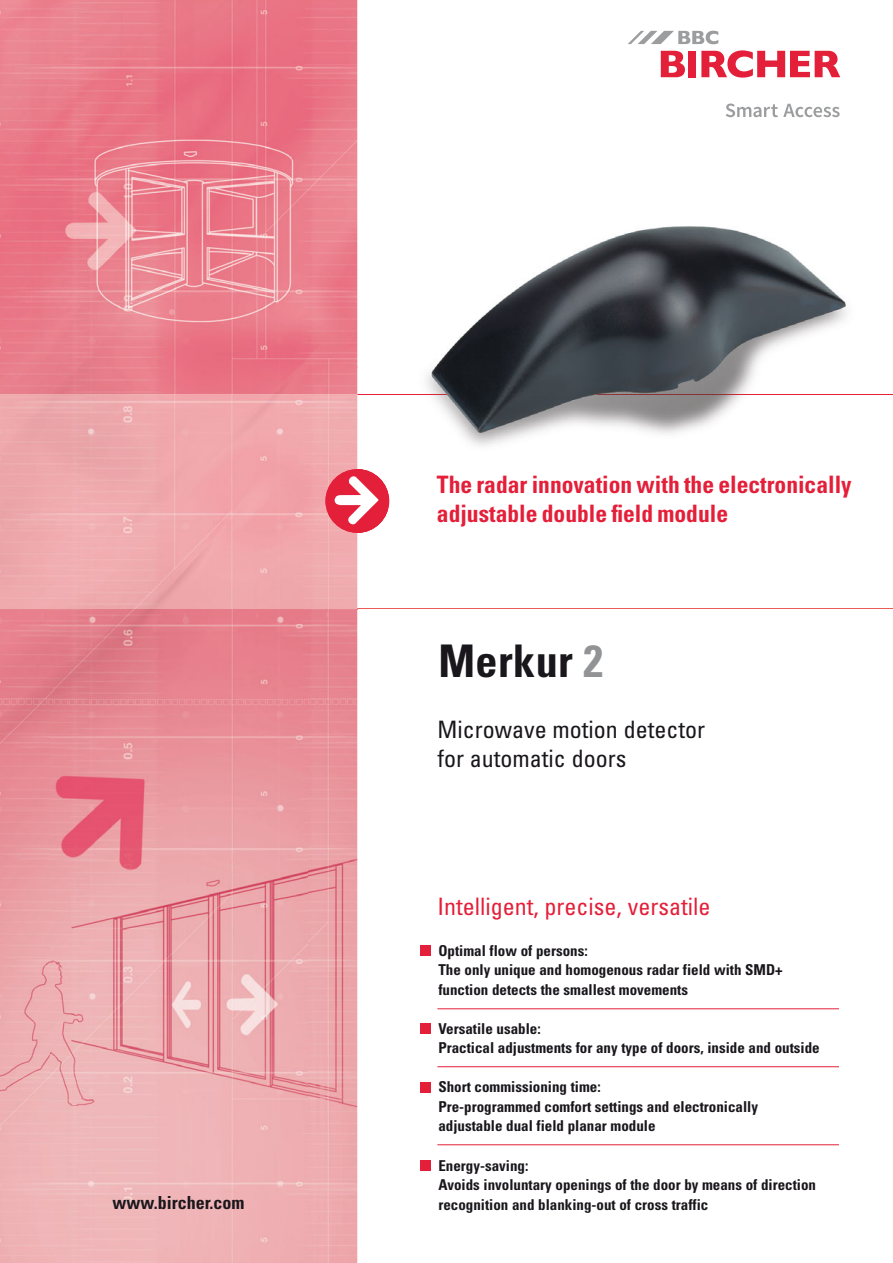
<style>
.page{position:relative;width:893px;height:1263px;background:#fff}
.page>*{position:absolute;margin:0;border:0;box-sizing:border-box;transform-origin:0 0}
.t1{font:700 condensed 45px "Univers";letter-spacing:.01em;color:#1a171c}
.t2{font:700 condensed 24px/28.8px "Univers";color:#e41f39}
.t3{font:condensed 24px/28.8px "Univers";color:#1a171c}
.t4{font:condensed 24px "Univers";color:#e41f39}
.t5{font:700 condensed 18px "Univers";color:#1a171c}
.t6{font:700 condensed 15px/19.5px "Univers";color:#1a171c}
.s1{color:#929395}
</style>
<div class="page">
<div style="left:420px;top:945px;width:11px;height:11px;background:#e41f39"></div>
<div style="left:420px;top:1023px;width:11px;height:11px;background:#e41f39"></div>
<div style="left:420px;top:1082px;width:11px;height:10px;background:#e41f39"></div>
<div style="left:420px;top:1160px;width:11px;height:10px;background:#e41f39"></div>
<hr style="left:357px;top:394px;width:536px;height:1px;background:#e41f39">
<hr style="left:357px;top:609px;width:536px;height:1px;background:#e95c56">
<hr style="left:437px;top:1008px;width:402px;height:1px;background:#e41f39">
<hr style="left:437px;top:1066px;width:402px;height:1px;background:#e41f39">
<hr style="left:437px;top:1144px;width:402px;height:1px;background:#e41f39">
<img style="left:0;top:0;width:357px;height:394px">
<img style="left:0;top:609px;width:50px;height:654px">
<img style="left:307px;top:609px;width:50px;height:654px">
<img style="left:50px;top:609px;width:257px;height:654px">
<img style="left:0;top:394px;width:357px;height:215px">
<img style="left:325px;top:469px;width:26px;height:40px">
<div style="left:325px;top:469px;width:64px;height:64px;background:#e41f39;border-radius:50%"></div>
<svg style="left:335px;top:476px;width:43px;height:48px"></svg>
<img style="left:427px;top:226px;width:420px;height:220px">
<img style="left:427px;top:394px;width:420px;height:1px">
<svg style="left:661px;top:51px;width:24px;height:26px"></svg>
<div style="left:688px;top:51px;width:8px;height:26px;background:#e41f39"></div>
<svg style="left:701px;top:50px;width:139px;height:28px"></svg>
<svg style="left:628px;top:31px;width:90px;height:13px"></svg>
<svg style="left:726px;top:103px;width:114px;height:14px"></svg>
<h2 class="t2" style="left:437px;top:473px;width:416px">The radar innovation with the electronically adjustable double field module</h2>
<h1 class="t1" style="left:438px;top:644px;width:166px">Merkur <span class="s1">2</span></h1>
<h2 class="t3" style="left:437px;top:717px;width:269px">Microwave motion detector for automatic doors</h2>
<h2 class="t4" style="left:437px;top:897px;width:274px">Intelligent, precise, versatile</h2>
<p class="t6" style="left:438px;top:942px;width:346px">Optimal flow of persons:<br>The only unique and homogenous radar field with SMD+ function detects the smallest movements</p>
<p class="t6" style="left:438px;top:1020px;width:383px">Versatile usable:<br>Practical adjustments for any type of doors, inside and outside</p>
<p class="t6" style="left:438px;top:1079px;width:321px">Short commissioning time:<br>Pre-programmed comfort settings and electronically adjustable dual field planar module</p>
<p class="t6" style="left:438px;top:1157px;width:379px">Energy-saving:<br>Avoids involuntary openings of the door by means of direction</p>
<p class="t5" style="left:113px;top:1196px;width:134px">www.bircher.com</p>
<p class="t6" style="left:438px;top:1196px;width:271px">recognition and blanking-out of cross traffic</p>
</div>
